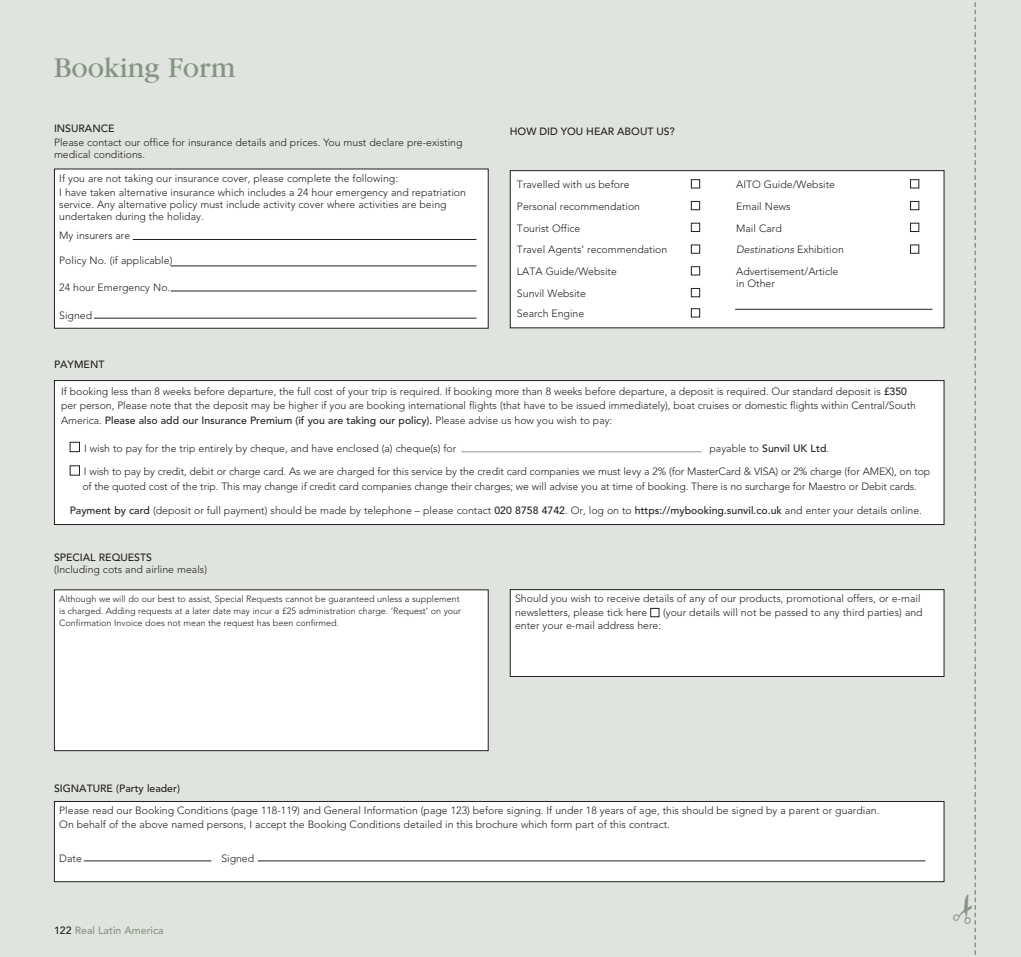
<style>
.page{position:relative;width:1021px;height:957px;background:#fff}
.page>*{position:absolute;margin:0;border:0;box-sizing:border-box;transform-origin:0 0}
.t1{font:30px "Garamond";color:#849582}
.t2{font:300 10.5px/21.8px "Avenir";color:#231f20}
.t3{font:500 10.5px "Avenir";color:#231f20}
.t4{font:italic 300 10.5px "Avenir";color:#231f20}
.t5{font:500 10.5px "Avenir";color:#849582}
.t6{font:300 9px/12px "Avenir";color:#231f20}
.s1{font-style:normal}
.s2{font-weight:500}
.s3{font-weight:300}
.s4{color:#231f20}
</style>
<div class="page">
<div style="left:0;top:0;width:1020px;height:957px;background:#e0e4de"></div>
<div style="left:510px;top:589px;width:434px;height:87px;background:#fff"></div>
<div style="left:650px;top:608px;width:9px;height:9px;border:1px solid #231f20"></div>
<div style="left:510px;top:589px;width:434px;height:88px;border:1px solid #231f20"></div>
<div style="left:54px;top:590px;width:434px;height:160px;background:#fff"></div>
<div style="left:54px;top:589px;width:434px;height:162px;border:1px solid #231f20"></div>
<div style="left:54px;top:169px;width:434px;height:159px;background:#fff"></div>
<div style="left:54px;top:169px;width:434px;height:160px;border:1px solid #231f20"></div>
<div style="left:510px;top:171px;width:434px;height:157px;background:#fff"></div>
<div style="left:691px;top:179px;width:9px;height:9px;border:1px solid #231f20"></div>
<div style="left:691px;top:201px;width:9px;height:9px;border:1px solid #231f20"></div>
<div style="left:691px;top:223px;width:9px;height:9px;border:1px solid #231f20"></div>
<div style="left:691px;top:245px;width:9px;height:8px;border:1px solid #231f20"></div>
<div style="left:691px;top:266px;width:9px;height:9px;border:1px solid #231f20"></div>
<div style="left:691px;top:288px;width:9px;height:9px;border:1px solid #231f20"></div>
<div style="left:691px;top:308px;width:9px;height:9px;border:1px solid #231f20"></div>
<div style="left:910px;top:179px;width:9px;height:9px;border:1px solid #231f20"></div>
<div style="left:910px;top:201px;width:9px;height:9px;border:1px solid #231f20"></div>
<div style="left:910px;top:223px;width:9px;height:9px;border:1px solid #231f20"></div>
<div style="left:910px;top:245px;width:9px;height:8px;border:1px solid #231f20"></div>
<div style="left:510px;top:170px;width:434px;height:158px;border:1px solid #231f20"></div>
<hr style="left:735px;top:309px;width:197px;height:1px;background:#231f20">
<hr style="left:133px;top:239px;width:343px;height:1px;background:#231f20">
<hr style="left:171px;top:266px;width:305px;height:1px;background:#231f20">
<hr style="left:171px;top:291px;width:305px;height:1px;background:#231f20">
<hr style="left:94px;top:318px;width:382px;height:1px;background:#231f20">
<div style="left:54px;top:380px;width:890px;height:144px;background:#fff"></div>
<div style="left:70px;top:442px;width:10px;height:10px;border:1px solid #231f20"></div>
<div style="left:70px;top:465px;width:10px;height:10px;border:1px solid #231f20"></div>
<div style="left:54px;top:380px;width:890px;height:145px;border:1px solid #231f20"></div>
<hr style="left:461px;top:451px;width:240px;height:1px;background:#939598">
<div style="left:54px;top:801px;width:890px;height:80px;background:#fff"></div>
<div style="left:54px;top:801px;width:890px;height:81px;border:1px solid #231f20"></div>
<hr style="left:84px;top:860px;width:127px;height:1px;background:#231f20">
<hr style="left:258px;top:860px;width:667px;height:1px;background:#231f20">
<svg style="left:974px;top:2px;width:2px;height:953px"></svg>
<p class="t1" style="left:54px;top:52px;width:183px">Booking Form</p>
<p class="t3" style="left:54px;top:122px;width:62px">INSURANCE</p>
<p class="t3" style="left:510px;top:125px;width:166px">HOW DID YOU HEAR ABOUT US?</p>
<p class="t2" style="left:59px;top:167px;width:340px">If you are not taking our insurance cover, please complete the following:</p>
<p class="t2" style="left:59px;top:186px;width:408px;line-height:12px">I have taken alternative insurance which includes a 24 hour emergency and repatriation service. Any alternative policy must include activity cover where activities are being undertaken during the holiday.</p>
<p class="t2" style="left:59px;top:224px;width:72px">My insurers are</p>
<p class="t2" style="left:59px;top:250px;width:115px">Policy No. (if applicable)</p>
<p class="t2" style="left:59px;top:276px;width:112px">24 hour Emergency No.</p>
<p class="t2" style="left:59px;top:305px;width:34px">Signed</p>
<p class="t2" style="left:54px;top:136px;width:410px;line-height:12px">Please contact our office for insurance details and prices. You must declare pre-existing medical conditions.</p>
<p class="t2" style="left:517px;top:173px;width:152px">Travelled with us before<br>Personal recommendation<br>Tourist Office<br>Travel Agents’ recommendation<br>LATA Guide/Website<br>Sunvil Website</p>
<p class="t2" style="left:517px;top:302px;width:69px">Search Engine</p>
<p class="t2" style="left:736px;top:173px;width:100px">AITO Guide/Website</p>
<p class="t2" style="left:736px;top:195px;width:56px">Email News</p>
<p class="t2" style="left:736px;top:217px;width:47px">Mail Card</p>
<p class="t4" style="left:736px;top:243px;width:109px">Destinations <span class="s1">Exhibition</span></p>
<p class="t2" style="left:736px;top:265px;width:104px;line-height:12px">Advertisement/Article in Other</p>
<p class="t3" style="left:54px;top:358px;width:52px">PAYMENT</p>
<p class="t2" style="left:61px;top:385px;width:856px;line-height:13.5px">If booking less than 8 weeks before departure, the full cost of your trip is required. If booking more than 8 weeks before departure, a deposit is required. Our standard deposit is <span class="s2">£350 </span>per person, Please note that the deposit may be higher if you are booking international flights (that have to be issued immediately), boat cruises or domestic flights within Central/South</p>
<p class="t3" style="left:61px;top:414px;width:552px"><span class="s3">America.</span> Please also add our Insurance Premium (if you are taking our policy). <span class="s3">Please advise us how you wish to pay:</span></p>
<p class="t2" style="left:84px;top:437px;width:374px">I wish to pay for the trip entirely by cheque, and have enclosed (a) cheque(s) for</p>
<p class="t3" style="left:709px;top:442px;width:121px"><span class="s3">payable to</span> Sunvil UK Ltd<span class="s3">.</span></p>
<p class="t2" style="left:82px;top:464px;width:849px;line-height:15px">I wish to pay by credit, debit or charge card. As we are charged for this service by the credit card companies we must levy a 2% (for MasterCard &amp; VISA) or 2% charge (for AMEX), on top of the quoted cost of the trip. This may change if credit card companies change their charges; we will advise you at time of booking. There is no surcharge for Maestro or Debit cards.</p>
<p class="t2" style="left:70px;top:499px;width:853px"><span class="s2">Payment by card</span> (deposit or full payment) should be made by telephone – please contact <span class="s2">020 8758 4742</span>. Or, log on to <span class="s2">https://mybooking.sunvil.co.uk</span> and enter your details online.</p>
<p class="t3" style="left:54px;top:552px;width:99px">SPECIAL REQUESTS</p>
<p class="t2" style="left:54px;top:559px;width:155px">(Including cots and airline meals)</p>
<p class="t6" style="left:59px;top:592px;width:403px">Although we will do our best to assist, Special Requests cannot be guaranteed unless a supplement is charged. Adding requests at a later date may incur a £25 administration charge. ‘Request’ on your<br>Confirmation Invoice does not mean the request has been confirmed.</p>
<p class="t2" style="left:515px;top:592px;width:407px;line-height:13.5px">Should you wish to receive details of any of our products, promotional offers, or e-mail newsletters, please tick here</p>
<p class="t2" style="left:663px;top:601px;width:261px">(your details will not be passed to any third parties) and</p>
<p class="t2" style="left:515px;top:615px;width:148px">enter your e-mail address here:</p>
<p class="t3" style="left:54px;top:783px;width:127px">SIGNATURE (Party leader)</p>
<p class="t2" style="left:59px;top:800px;width:821px">Please read our Booking Conditions (page 118-119) and General Information (page 123) before signing. If under 18 years of age, this should be signed by a parent or guardian.</p>
<p class="t2" style="left:59px;top:814px;width:612px">On behalf of the above named persons, I accept the Booking Conditions detailed in this brochure which form part of this contract.</p>
<p class="t2" style="left:59px;top:847px;width:24px">Date</p>
<p class="t2" style="left:221px;top:847px;width:34px">Signed</p>
<p class="t5" style="left:54px;top:924px;width:111px"><span class="s4">122</span> Real Latin America</p>
</div>
